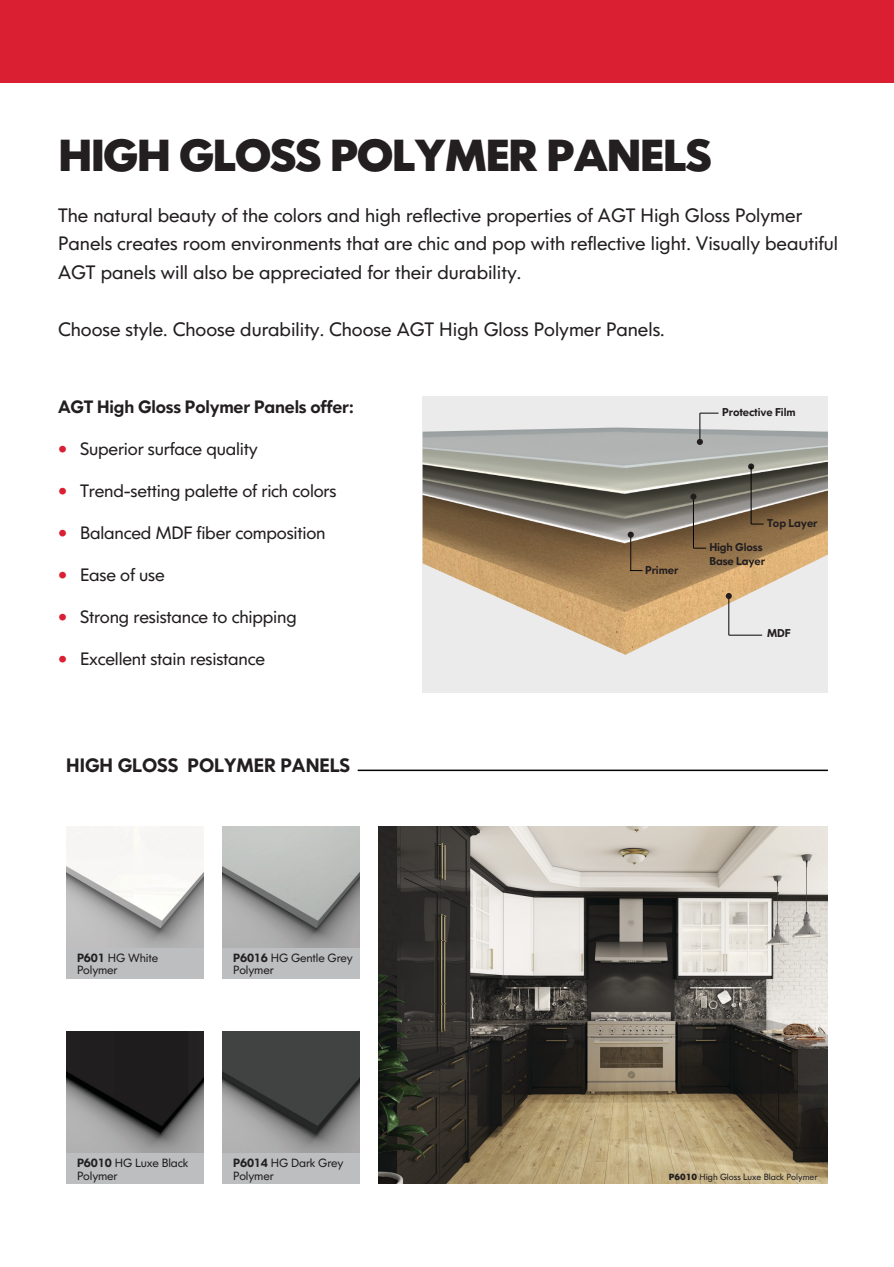
<style>
.page{position:relative;width:894px;height:1267px;background:#fff}
.page>*{position:absolute;margin:0;border:0;box-sizing:border-box;transform-origin:0 0}
.t1{font:700 45px "IKEA Sans TUC";letter-spacing:-.04em;color:#231f20}
.t2{font:19.5px/28.5px "IKEA Sans TUC";color:#231f20}
.t3{font:800 19.5px "IKEA Sans TUC";color:#231f20}
.t4{font:18px "IKEA Sans TUC";letter-spacing:-.01em;color:#231f20}
.t5{font:800 18px "IKEA Sans TUC";letter-spacing:-.01em;color:#231f20}
.t6{font:12px/12.6px "IKEA Sans TUC";letter-spacing:-.01em;color:#231f20}
.t7{font:800 11.4px/13.6px "IKEA Sans TUC";letter-spacing:-.01em;color:#221e1f}
.t8{font:9px "IKEA Sans TUC";color:#231f20}
.s1{font-size:25.5px;color:#db1f33}
.s2{font-weight:800}
.s3{font-weight:700}
</style>
<div class="page">
<div style="left:0;top:0;width:894px;height:83px;background:#db1f33"></div>
<div style="left:423px;top:396px;width:405px;height:296px;background:#ebebeb"></div>
<hr style="left:358px;top:770px;width:470px;height:1px;background:#020304">
<img style="left:423px;top:428px;width:405px;height:227px">
<hr style="left:728px;top:596px;width:1px;height:39px;background:#030505">
<hr style="left:729px;top:635px;width:33px;height:1px;background:#030505">
<hr style="left:630px;top:535px;width:1px;height:36px;background:#030505">
<svg style="left:726px;top:593px;width:6px;height:6px"></svg>
<svg style="left:697px;top:413px;width:21px;height:32px"></svg>
<svg style="left:628px;top:532px;width:6px;height:6px"></svg>
<hr style="left:693px;top:497px;width:1px;height:51px;background:#030505">
<svg style="left:693px;top:548px;width:13px;height:1px"></svg>
<svg style="left:631px;top:570px;width:12px;height:1px"></svg>
<svg style="left:690px;top:494px;width:6px;height:6px"></svg>
<div style="left:748px;top:463px;width:6px;height:7px;background:#221e1f;border-radius:50%"></div>
<hr style="left:751px;top:466px;width:1px;height:58px;background:#030505">
<svg style="left:751px;top:524px;width:13px;height:1px"></svg>
<img style="left:66px;top:827px;width:138px;height:121px">
<img style="left:222px;top:827px;width:138px;height:121px">
<img style="left:66px;top:1032px;width:138px;height:121px">
<img style="left:222px;top:1032px;width:138px;height:121px">
<div style="left:66px;top:948px;width:138px;height:30px;background:#bcbec0"></div>
<div style="left:222px;top:948px;width:138px;height:30px;background:#bcbec0"></div>
<div style="left:66px;top:1153px;width:138px;height:31px;background:#bcbec0"></div>
<div style="left:222px;top:1153px;width:138px;height:31px;background:#bcbec0"></div>
<img style="left:378px;top:827px;width:450px;height:357px">
<h1 class="t1" style="left:58px;top:119px;width:655px">HIGH GLOSS POLYMER PANELS</h1>
<p class="t2" style="left:58px;top:200px;width:782px">The natural beauty of the colors and high reflective properties of AGT High Gloss Polymer<br>Panels creates room environments that are chic and pop with reflective light. Visually beautiful<br>AGT panels will also be appreciated for their durability.</p>
<p class="t2" style="left:58px;top:314px;width:608px">Choose style. Choose durability. Choose AGT High Gloss Polymer Panels.</p>
<p class="t5" style="left:58px;top:393px;width:298px">AGT High Gloss Polymer Panels offer:</p>
<p class="t4" style="left:58px;top:435px;width:201px"><span class="s1">•</span> Superior surface quality</p>
<p class="t4" style="left:58px;top:477px;width:280px"><span class="s1">•</span> Trend-setting palette of rich colors</p>
<p class="t4" style="left:58px;top:519px;width:269px"><span class="s1">•</span> Balanced MDF fiber composition</p>
<p class="t4" style="left:58px;top:561px;width:108px"><span class="s1">•</span> Ease of use</p>
<p class="t4" style="left:58px;top:603px;width:240px"><span class="s1">•</span> Strong resistance to chipping</p>
<p class="t4" style="left:58px;top:645px;width:208px"><span class="s1">•</span> Excellent stain resistance</p>
<p class="t3" style="left:66px;top:750px;width:285px">HIGH GLOSS POLYMER PANELS</p>
<p class="t6" style="left:77px;top:951px;width:83px"><span class="s2">P601</span> HG White<br>Polymer</p>
<p class="t6" style="left:233px;top:951px;width:121px"><span class="s2">P6016</span> HG Gentle Grey<br>Polymer</p>
<p class="t6" style="left:77px;top:1156px;width:113px"><span class="s2">P6010</span> HG Luxe Black<br>Polymer</p>
<p class="t6" style="left:233px;top:1156px;width:112px"><span class="s2">P6014</span> HG Dark Grey<br>Polymer</p>
<p class="t7" style="left:722px;top:404px;width:75px">Protective Film</p>
<p class="t7" style="left:645px;top:563px;width:35px">Primer</p>
<p class="t7" style="left:767px;top:516px;width:52px">Top Layer</p>
<p class="t7" style="left:709px;top:540px;width:57px">High Gloss<br>Base Layer</p>
<p class="t7" style="left:767px;top:626px;width:25px">MDF</p>
<p class="t8" style="left:669px;top:1170px;width:150px"><span class="s3">P6010</span> High Gloss Luxe Black Polymer</p>
</div>
